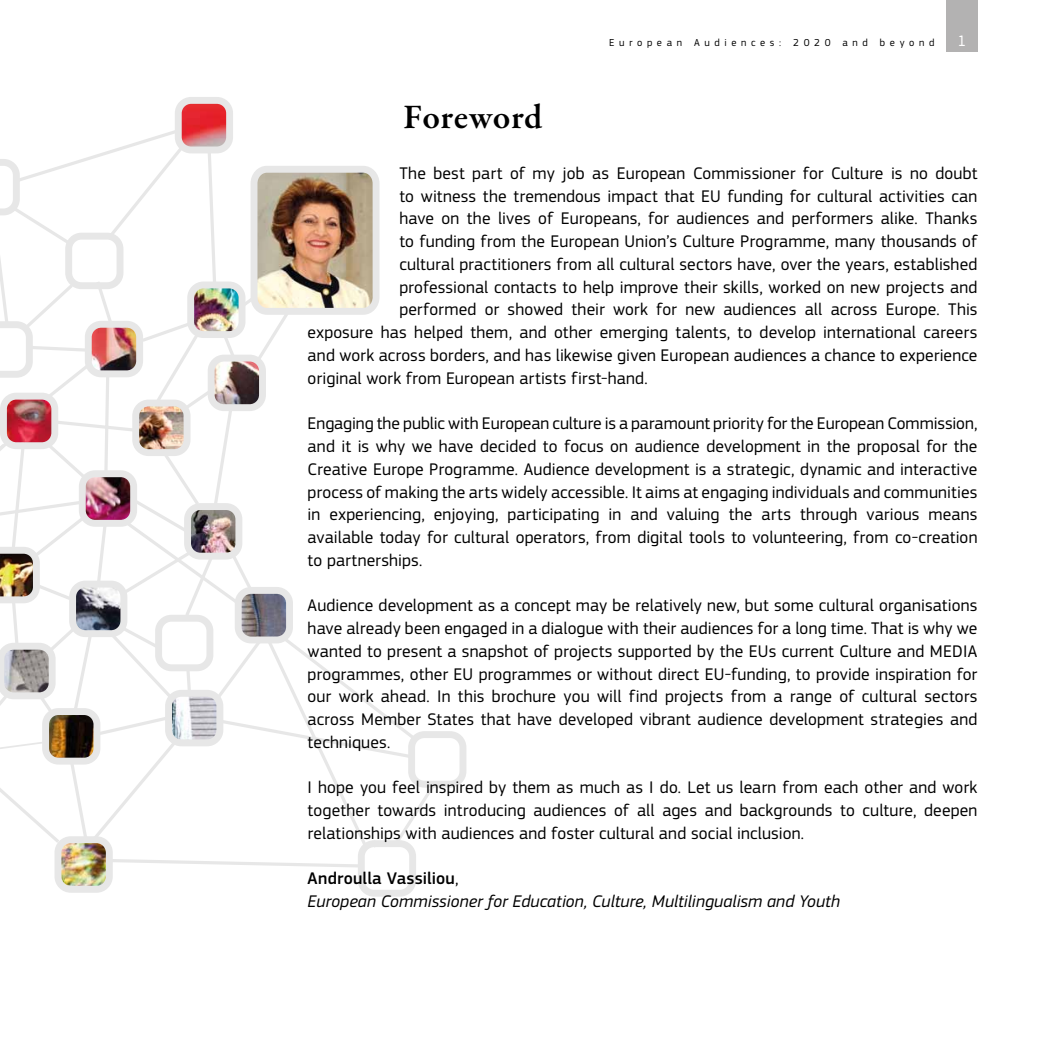
<style>
.page{position:relative;width:1042px;height:1042px;background:#fff}
.page>*{position:absolute;margin:0;border:0;box-sizing:border-box;transform-origin:0 0}
.t1{font:600 35px "Garamond Premr Pro";letter-spacing:.015em;color:#000}
.t2{font:17.5px/22.8px "PF Square Sans Pro";letter-spacing:.01em;color:#000;text-align:justify}
.t3{font:italic 17.5px/22.8px "PF Square Sans Pro";letter-spacing:.005em;color:#000}
.t4{font:15.75px "PF Square Sans Pro";color:#fff}
.t5{font:10.5px "PF Square Sans Pro";letter-spacing:.44em;color:#000}
.s1{font-weight:500;font-style:normal}
.s2{font-style:normal}
</style>
<div class="page">
<div style="left:946px;top:0;width:31px;height:51px;background:#b3b2b2"></div>
<svg style="left:54px;top:869px;width:59px;height:24px"></svg>
<svg style="left:175px;top:97px;width:58px;height:30px;background:#e7797e"></svg>
<svg style="left:0;top:127px;width:437px;height:742px"></svg>
<div style="left:358px;top:840px;width:58px;height:56px;border:7px solid #e7e7e7;border-radius:13px"></div>
<img style="left:254px;top:169px;width:122px;height:138px">
<div style="left:251px;top:166px;width:128px;height:149px;border:7px solid #e7e7e7;border-radius:14px"></div>
<p class="t5" style="left:609px;top:36px;width:327px">European Audiences: 2020 and beyond</p>
<p class="t4" style="left:957px;top:32px;width:10px">1</p>
<h1 class="t1" style="left:403px;top:95px;width:141px">Foreword</h1>
<p class="t2" style="left:399px;top:162px;width:579px">The best part of my job as European Commissioner for Culture is no doubt</p>
<p class="t2" style="left:399px;top:185px;width:579px">to witness the tremendous impact that EU funding for cultural activities can</p>
<p class="t2" style="left:399px;top:207px;width:580px">have on the lives of Europeans, for audiences and performers alike. Thanks</p>
<p class="t2" style="left:399px;top:230px;width:579px">to funding from the European Union’s Culture Programme, many thousands of</p>
<p class="t2" style="left:399px;top:253px;width:579px">cultural practitioners from all cultural sectors have, over the years, established</p>
<p class="t2" style="left:399px;top:276px;width:580px">professional contacts to help improve their skills, worked on new projects and</p>
<p class="t2" style="left:399px;top:298px;width:579px">performed or showed their work for new audiences all across Europe. This</p>
<p class="t2" style="left:308px;top:321px;width:671px">exposure has helped them, and other emerging talents, to develop international careers</p>
<p class="t2" style="left:308px;top:344px;width:671px">and work across borders, and has likewise given European audiences a chance to experience</p>
<p class="t2" style="left:308px;top:367px;width:342px">original work from European artists first-hand.</p>
<p class="t2" style="left:308px;top:412px;width:671px">Engaging the public with European culture is a paramount priority for the European Commission, and it is why we have decided to focus on audience development in the proposal for the Creative Europe Programme. Audience development is a strategic, dynamic and interactive process of making the arts widely accessible. It aims at engaging individuals and communities in experiencing, enjoying, participating in and valuing the arts through various means available today for cultural operators, from digital tools to volunteering, from co-creation to partnerships.</p>
<p class="t2" style="left:308px;top:594px;width:671px">Audience development as a concept may be relatively new, but some cultural organisations have already been engaged in a dialogue with their audiences for a long time. That is why we wanted to present a snapshot of projects supported by the EUs current Culture and MEDIA programmes, other EU programmes or without direct EU-funding, to provide inspiration for our work ahead. In this brochure you will find projects from a range of cultural sectors across Member States that have developed vibrant audience development strategies and techniques.</p>
<p class="t2" style="left:308px;top:776px;width:671px">I hope you feel inspired by them as much as I do. Let us learn from each other and work together towards introducing audiences of all ages and backgrounds to culture, deepen relationships with audiences and foster cultural and social inclusion.</p>
<p class="t3" style="left:308px;top:867px;width:534px"><span class="s1">Androulla Vassiliou</span><span class="s2">,<br></span>European Commissioner for Education, Culture, Multilingualism and Youth</p>
</div>
